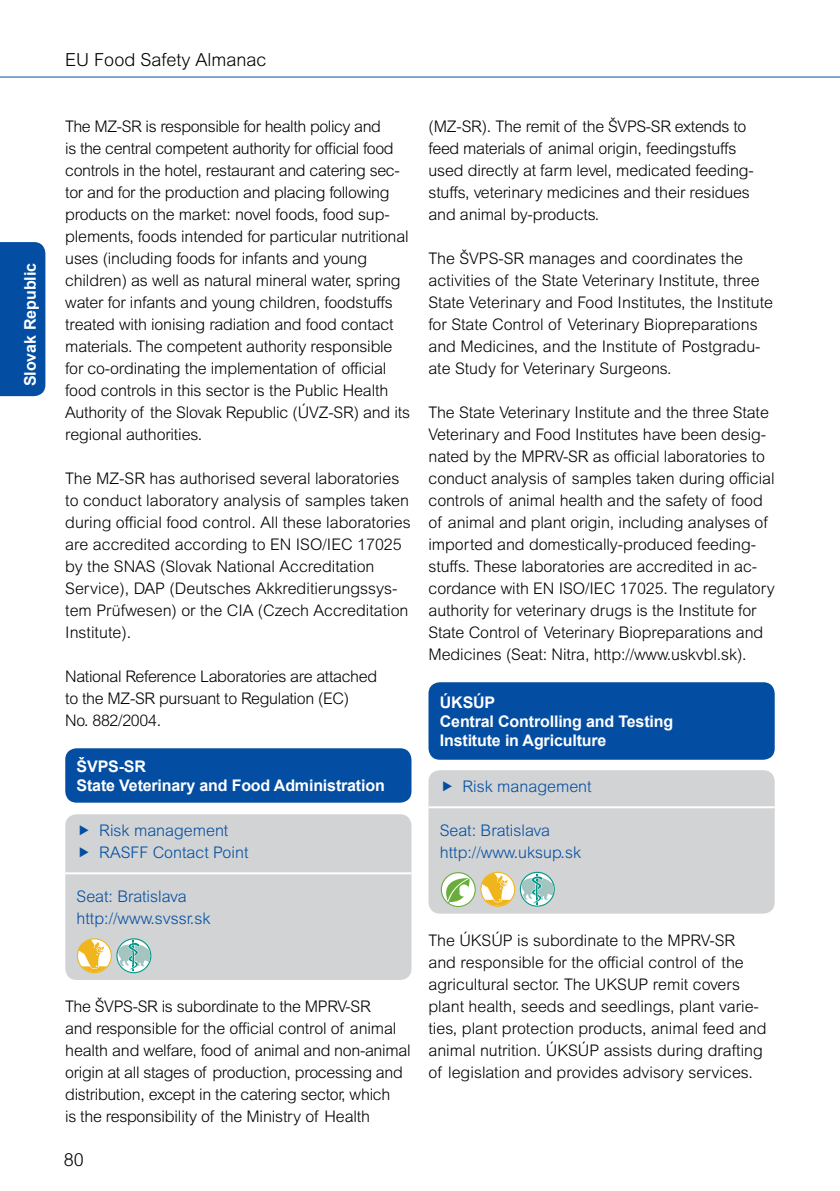
<style>
.page{position:relative;width:840px;height:1191px;background:#fff}
.page>*{position:absolute;margin:0;border:0;box-sizing:border-box;transform-origin:0 0}
.t1{font:300 18px "Arial MT Pro";color:#000}
.Fließtext_blau{font:300 16px/22px "Arial MT Pro";letter-spacing:-.005em;color:#000}
.Fließtext{font:300 16px "Arial MT Pro";color:#034ea2}
.Kaestchen{font:700 16px/19.2px "Arial";letter-spacing:-.01em;color:#fff}
</style>
<div class="page">
<hr style="left:0;top:76px;width:839px;height:2px;background:#034ea2">
<div style="left:0;top:242px;width:45px;height:154px;background:#034ea2"></div>
<div style="left:428px;top:770px;width:346px;height:143px;background:#d1d3d4;border-radius:11px"></div>
<hr style="left:428px;top:806px;width:346px;height:2px;background:#fff">
<div style="left:428px;top:682px;width:346px;height:77px;background:#034ea2;border-radius:11px"></div>
<div style="left:65px;top:814px;width:346px;height:166px;background:#d1d3d4;border-radius:11px"></div>
<hr style="left:65px;top:872px;width:346px;height:2px;background:#fff">
<div style="left:65px;top:748px;width:346px;height:54px;background:#034ea2;border-radius:11px"></div>
<svg style="left:77px;top:938px;width:74px;height:35px"></svg>
<svg style="left:440px;top:871px;width:114px;height:36px"></svg>
<p class="Kaestchen" style="left:21px;top:386px;width:125px;rotate:-90deg">Slovak Republic</p>
<p class="t1" style="left:65px;top:49px;width:203px">EU Food Safety Almanac</p>
<p class="Fließtext_blau" style="left:65px;top:116px;width:346px">The MZ-SR is responsible for health policy and<br>is the central competent authority for official food controls in the hotel, restaurant and catering sec&shy;tor and for the production and placing following products on the market: novel foods, food sup&shy;plements, foods intended for particular nutritional uses (including foods for infants and young children) as well as natural mineral water, spring water for infants and young children, foodstuffs treated with ionising radiation and food contact materials. The competent authority responsible for co-ordinating the implementation of official food controls in this sector is the Public Health Authority of the Slovak Republic (ÚVZ-SR) and its regional authorities.</p>
<p class="Fließtext_blau" style="left:65px;top:468px;width:347px">The MZ-SR has authorised several laboratories to conduct laboratory analysis of samples taken during official food control. All these laboratories are accredited according to EN ISO/IEC 17025 by the SNAS (Slovak National Accreditation Service), DAP (Deutsches Akkreditierungssys&shy;tem Prüfwesen) or the CIA (Czech Accreditation Institute).</p>
<p class="Fließtext_blau" style="left:65px;top:666px;width:313px">National Reference Laboratories are attached to the MZ-SR pursuant to Regulation (EC)<br>No. 882/2004.</p>
<p class="Kaestchen" style="left:77px;top:757px;width:71px">ŠVPS-SR</p>
<p class="Kaestchen" style="left:77px;top:776px;width:309px">State Veterinary and Food Administration</p>
<p class="Fließtext" style="left:99px;top:821px;width:130px">Risk management</p>
<p class="Fließtext" style="left:99px;top:843px;width:150px">RASFF Contact Point</p>
<p class="Fließtext" style="left:77px;top:887px;width:112px">Seat: Bratislava</p>
<p class="Fließtext" style="left:77px;top:909px;width:135px">http://www.svssr.sk</p>
<p class="Fließtext_blau" style="left:65px;top:996px;width:346px">The ŠVPS-SR is subordinate to the MPRV-SR<br>and responsible for the official control of animal health and welfare, food of animal and non-animal origin at all stages of production, processing and distribution, except in the catering sector, which<br>is the responsibility of the Ministry of Health</p>
<p class="t1" style="left:64px;top:1149px;width:22px">80</p>
<p class="Fließtext_blau" style="left:428px;top:116px;width:326px">(MZ-SR). The remit of the ŠVPS-SR extends to feed materials of animal origin, feedingstuffs used directly at farm level, medicated feeding&shy;stuffs, veterinary medicines and their residues and animal by-products.</p>
<p class="Fließtext_blau" style="left:428px;top:248px;width:346px">The ŠVPS-SR manages and coordinates the activities of the State Veterinary Institute, three State Veterinary and Food Institutes, the Institute for State Control of Veterinary Biopreparations and Medicines, and the Institute of Postgradu&shy;ate Study for Veterinary Surgeons.</p>
<p class="Fließtext_blau" style="left:428px;top:402px;width:347px">The State Veterinary Institute and the three State Veterinary and Food Institutes have been desig&shy;nated by the MPRV-SR as official laboratories to conduct analysis of samples taken during official controls of animal health and the safety of food of animal and plant origin, including analyses of imported and domestically-produced feeding&shy;stuffs. These laboratories are accredited in ac&shy;cordance with EN ISO/IEC 17025. The regulatory authority for veterinary drugs is the Institute for State Control of Veterinary Biopreparations and Medicines (Seat: Nitra, http://www.uskvbl.sk).</p>
<p class="Kaestchen" style="left:439px;top:693px;width:57px">ÚKSÚP</p>
<p class="Kaestchen" style="left:439px;top:712px;width:235px">Central Controlling and Testing<br>Institute in Agriculture</p>
<p class="Fließtext" style="left:462px;top:777px;width:130px">Risk management</p>
<p class="Fließtext" style="left:439px;top:821px;width:112px">Seat: Bratislava</p>
<p class="Fließtext" style="left:439px;top:843px;width:143px">http://www.uksup.sk</p>
<p class="Fließtext_blau" style="left:428px;top:930px;width:339px">The ÚKSÚP is subordinate to the MPRV-SR and responsible for the official control of the agricultural sector. The UKSUP remit covers plant health, seeds and seedlings, plant varie&shy;ties, plant protection products, animal feed and animal nutrition. ÚKSÚP assists during drafting of legislation and provides advisory services.</p>
</div>
